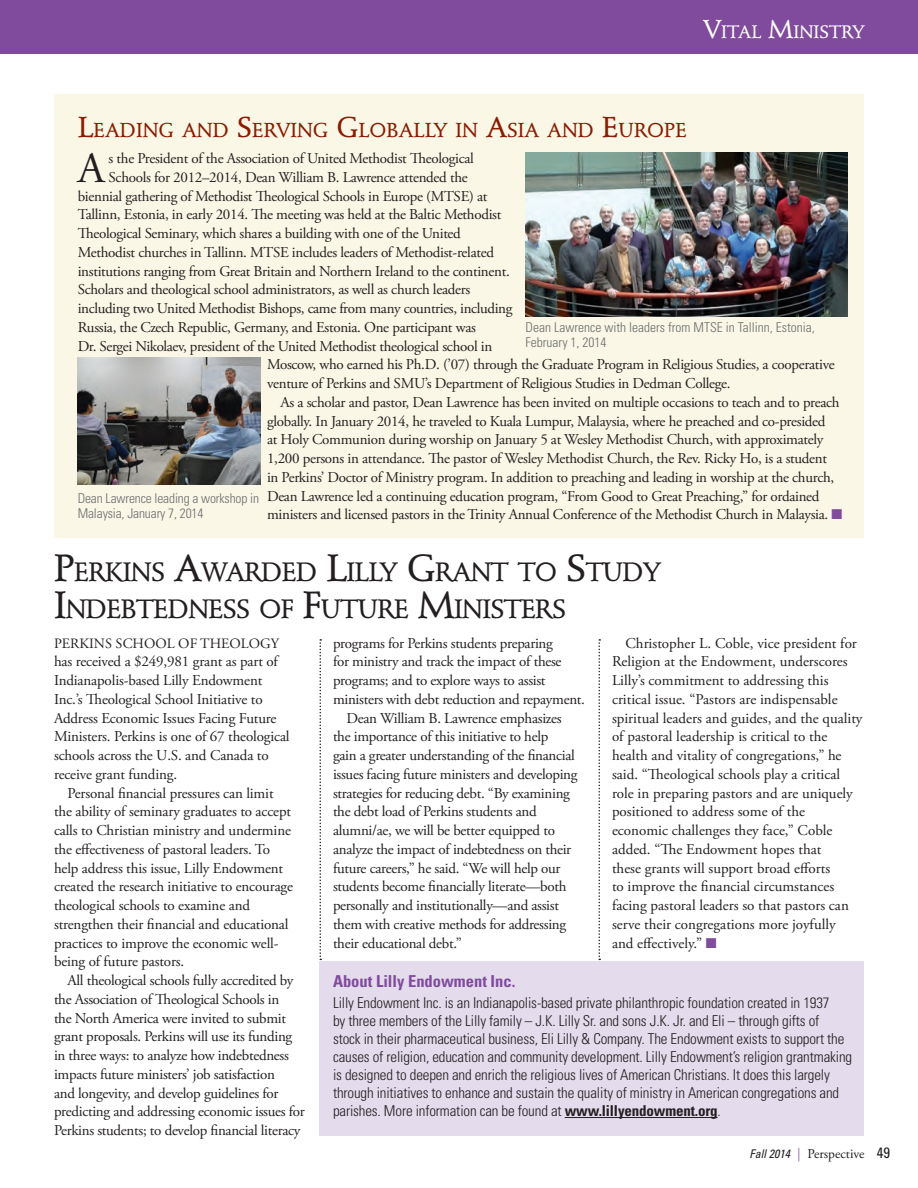
<style>
.page{position:relative;width:918px;height:1188px;background:#fff}
.page>*{position:absolute;margin:0;border:0;box-sizing:border-box;transform-origin:0 0}
.t1{font:43.35px "Adobe Garamond Pro";color:#231f20}
.t2{font:500 26.25px/37.5px "Stempel Schneidler";letter-spacing:-.03em;color:#231f20}
.t3{font:500 19.95px "Stempel Schneidler";color:#891c02}
.t4{font:500 17.85px "Stempel Schneidler";color:#fff}
.t5{font:700 condensed 16.5px "Univers LT Std";color:#804b9d}
.t6{font:15px/18.8px "Adobe Garamond Pro";letter-spacing:-.02em;color:#231f20}
.t7{font:15px/18.8px "Adobe Garamond Pro";color:#231f20}
.t8{font:300 condensed 15px/18px "Univers LT Std";letter-spacing:-.01em;color:#231f20}
.t9{font:14.25px "Adobe Garamond Pro";color:#231f20}
.t10{font:300 condensed 13.5px/15px "Univers LT Std";color:#6c6d70}
.t11{font:13.5px "Adobe Garamond Pro";color:#231f20}
.s1{font-size:25.5px}
.s2{font-size:28.5px}
.s3{color:#804b9d}
.s4{font-size:37.5px}
.s5{font-weight:700}
.s6{font-family:"Univers LT Std";font-style:italic;font-stretch:condensed;font-size:12px}
.s7{font-family:"Univers LT Std";font-weight:300;font-stretch:condensed;color:#804b9d}
.s8{font-family:"Univers LT Std";font-stretch:condensed;font-size:15px}
</style>
<div class="page">
<div style="left:0;top:0;width:918px;height:54px;background:#804b9d"></div>
<div style="left:54px;top:94px;width:810px;height:444px;background:#faf7e6"></div>
<svg style="left:320px;top:639px;width:1px;height:321px"></svg>
<svg style="left:598px;top:639px;width:2px;height:321px"></svg>
<div style="left:320px;top:961px;width:544px;height:175px;background:#e4dbec"></div>
<hr style="left:565px;top:1117px;width:153px;height:1px;background:#231f20">
<img style="left:526px;top:152px;width:321px;height:164px">
<img style="left:78px;top:358px;width:182px;height:126px">
<p class="t4" style="left:703px;top:21px;width:163px"><span class="s1">V</span>ITAL <span class="s1">M</span>INISTRY</p>
<h3 class="t3" style="left:78px;top:118px;width:611px"><span class="s2">L</span>EADING AND <span class="s2">S</span>ERVING <span class="s2">G</span>LOBALLY IN <span class="s2">A</span>SIA AND <span class="s2">E</span>UROPE</h3>
<h1 class="t1" style="left:78px;top:142px;width:28px">A</h1>
<p class="t6" style="left:109px;top:149px;width:367px">s the President of the Association of United Methodist Theological</p>
<p class="t6" style="left:109px;top:168px;width:361px">Schools for 2012–2014, Dean William B. Lawrence attended the</p>
<p class="t6" style="left:78px;top:187px;width:411px">biennial gathering of Methodist Theological Schools in Europe (MTSE) at</p>
<p class="t6" style="left:78px;top:206px;width:425px">Tallinn, Estonia, in early 2014. The meeting was held at the Baltic Methodist</p>
<p class="t6" style="left:78px;top:224px;width:385px">Theological Seminary, which shares a building with one of the United</p>
<p class="t6" style="left:78px;top:243px;width:418px">Methodist churches in Tallinn. MTSE includes leaders of Methodist-related</p>
<p class="t6" style="left:78px;top:262px;width:434px">institutions ranging from Great Britain and Northern Ireland to the continent.</p>
<p class="t6" style="left:78px;top:281px;width:394px">Scholars and theological school administrators, as well as church leaders</p>
<p class="t6" style="left:78px;top:299px;width:436px">including two United Methodist Bishops, came from many countries, including</p>
<p class="t6" style="left:78px;top:318px;width:400px">Russia, the Czech Republic, Germany, and Estonia. One participant was</p>
<p class="t6" style="left:78px;top:337px;width:416px">Dr. Sergei Nikolaev, president of the United Methodist theological school in</p>
<p class="t6" style="left:267px;top:356px;width:569px">Moscow, who earned his Ph.D. (’07) through the Graduate Program in Religious Studies, a cooperative</p>
<p class="t6" style="left:267px;top:374px;width:465px">venture of Perkins and SMU’s Department of Religious Studies in Dedman College.</p>
<p class="t6" style="left:281px;top:393px;width:561px">As a scholar and pastor, Dean Lawrence has been invited on multiple occasions to teach and to preach</p>
<p class="t6" style="left:267px;top:412px;width:560px">globally. In January 2014, he traveled to Kuala Lumpur, Malaysia, where he preached and co-presided</p>
<p class="t6" style="left:267px;top:431px;width:558px">at Holy Communion during worship on January 5 at Wesley Methodist Church, with approximately</p>
<p class="t6" style="left:267px;top:449px;width:562px">1,200 persons in attendance. The pastor of Wesley Methodist Church, the Rev. Ricky Ho, is a student</p>
<p class="t6" style="left:267px;top:468px;width:569px">in Perkins’ Doctor of Ministry program. In addition to preaching and leading in worship at the church,</p>
<p class="t6" style="left:267px;top:487px;width:554px">Dean Lawrence led a continuing education program, “From Good to Great Preaching,” for ordained</p>
<p class="t6" style="left:267px;top:506px;width:577px">ministers and licensed pastors in the Trinity Annual Conference of the Methodist Church in Malaysia. <span class="s3">■</span></p>
<p class="t10" style="left:526px;top:320px;width:291px">Dean Lawrence with leaders from MTSE in Tallinn, Estonia,<br>February 1, 2014</p>
<p class="t10" style="left:78px;top:491px;width:183px">Dean Lawrence leading a workshop in<br>Malaysia, January 7, 2014</p>
<h2 class="t2" style="left:54px;top:553px;width:609px"><span class="s4">P</span>ERKINS <span class="s4">A</span>WARDED <span class="s4">L</span>ILLY <span class="s4">G</span>RANT TO <span class="s4">S</span>TUDY<br><span class="s4">I</span>NDEBTEDNESS OF <span class="s4">F</span>UTURE <span class="s4">M</span>INISTERS</h2>
<p class="t9" style="left:54px;top:635px;width:17px">Perkins</p>
<p class="t9" style="left:116px;top:635px;width:19px">School</p>
<p class="t9" style="left:178px;top:635px;width:43px">of Theology</p>
<p class="t6" style="left:54px;top:653px;width:237px">has received a $249,981 grant as part of Indianapolis-based Lilly Endowment Inc.’s Theological School Initiative to Address Economic Issues Facing Future Ministers. Perkins is one of 67 theological schools across the U.S. and Canada to receive grant funding.</p>
<p class="t6" style="left:54px;top:784px;width:241px;text-indent:14px">Personal financial pressures can limit the ability of seminary graduates to accept calls to Christian ministry and undermine the effectiveness of pastoral leaders. To help address this issue, Lilly Endowment created the research initiative to encourage theological schools to examine and strengthen their financial and educational practices to improve the economic well&shy;being of future pastors.</p>
<p class="t6" style="left:54px;top:972px;width:252px;text-indent:14px">All theological schools fully accredited by the Association of Theological Schools in<br>the North America were invited to submit grant proposals. Perkins will use its funding in three ways: to analyze how indebtedness impacts future ministers’ job satisfaction<br>and longevity, and develop guidelines for predicting and addressing economic issues for Perkins students; to develop financial literacy</p>
<p class="t6" style="left:333px;top:634px;width:221px">programs for Perkins students preparing</p>
<p class="t6" style="left:333px;top:653px;width:230px">for ministry and track the impact of these</p>
<p class="t6" style="left:333px;top:672px;width:214px">programs; and to explore ways to assist</p>
<p class="t6" style="left:333px;top:690px;width:254px">ministers with debt reduction and repayment.</p>
<p class="t6" style="left:347px;top:709px;width:217px">Dean William B. Lawrence emphasizes</p>
<p class="t6" style="left:333px;top:728px;width:217px">the importance of this initiative to help</p>
<p class="t6" style="left:333px;top:747px;width:243px">gain a greater understanding of the financial</p>
<p class="t6" style="left:333px;top:765px;width:246px">issues facing future ministers and developing</p>
<p class="t6" style="left:333px;top:784px;width:238px">strategies for reducing debt. “By examining</p>
<p class="t6" style="left:333px;top:803px;width:205px">the debt load of Perkins students and</p>
<p class="t6" style="left:333px;top:822px;width:223px">alumni/ae, we will be better equipped to</p>
<p class="t6" style="left:333px;top:840px;width:240px">analyze the impact of indebtedness on their</p>
<p class="t6" style="left:333px;top:859px;width:229px">future careers,” he said. “We will help our</p>
<p class="t6" style="left:333px;top:878px;width:235px">students become financially literate—both</p>
<p class="t6" style="left:333px;top:897px;width:228px">personally and institutionally—and assist</p>
<p class="t6" style="left:333px;top:915px;width:235px">them with creative methods for addressing</p>
<p class="t6" style="left:333px;top:934px;width:130px">their educational debt.”</p>
<p class="t7" style="left:612px;top:634px;width:252px;text-indent:14px">Christopher L. Coble, vice president for Religion at the Endowment, underscores Lilly’s commitment to addressing this critical issue. “Pastors are indispensable spiritual leaders and guides, and the quality of pastoral leadership is critical to the health and vitality of congregations,” he said. “Theological schools play a critical role in preparing pastors and are uniquely positioned to address some of the economic challenges they face,” Coble added. “The Endowment hopes that<br>these grants will support broad efforts<br>to improve the financial circumstances facing pastoral leaders so that pastors can serve their congregations more joyfully<br>and effectively.” <span class="s3">■</span></p>
<p class="t5" style="left:333px;top:971px;width:184px">About Lilly Endowment Inc.</p>
<p class="t8" style="left:333px;top:994px;width:521px">Lilly Endowment Inc. is an Indianapolis-based private philanthropic foundation created in 1937<br>by three members of the Lilly family – J.K. Lilly Sr. and sons J.K. Jr. and Eli – through gifts of<br>stock in their pharmaceutical business, Eli Lilly &amp; Company. The Endowment exists to support the causes of religion, education and community development. Lilly Endowment’s religion grantmaking is designed to deepen and enrich the religious lives of American Christians. It does this largely through initiatives to enhance and sustain the quality of ministry in American congregations and parishes. More information can be found at <span class="s5">www.lillyendowment.org</span>.</p>
<p class="t11" style="left:750px;top:1146px;width:142px"><span class="s6">Fall 2014</span> <span class="s7">|</span> Perspective <span class="s8">49</span></p>
</div>
